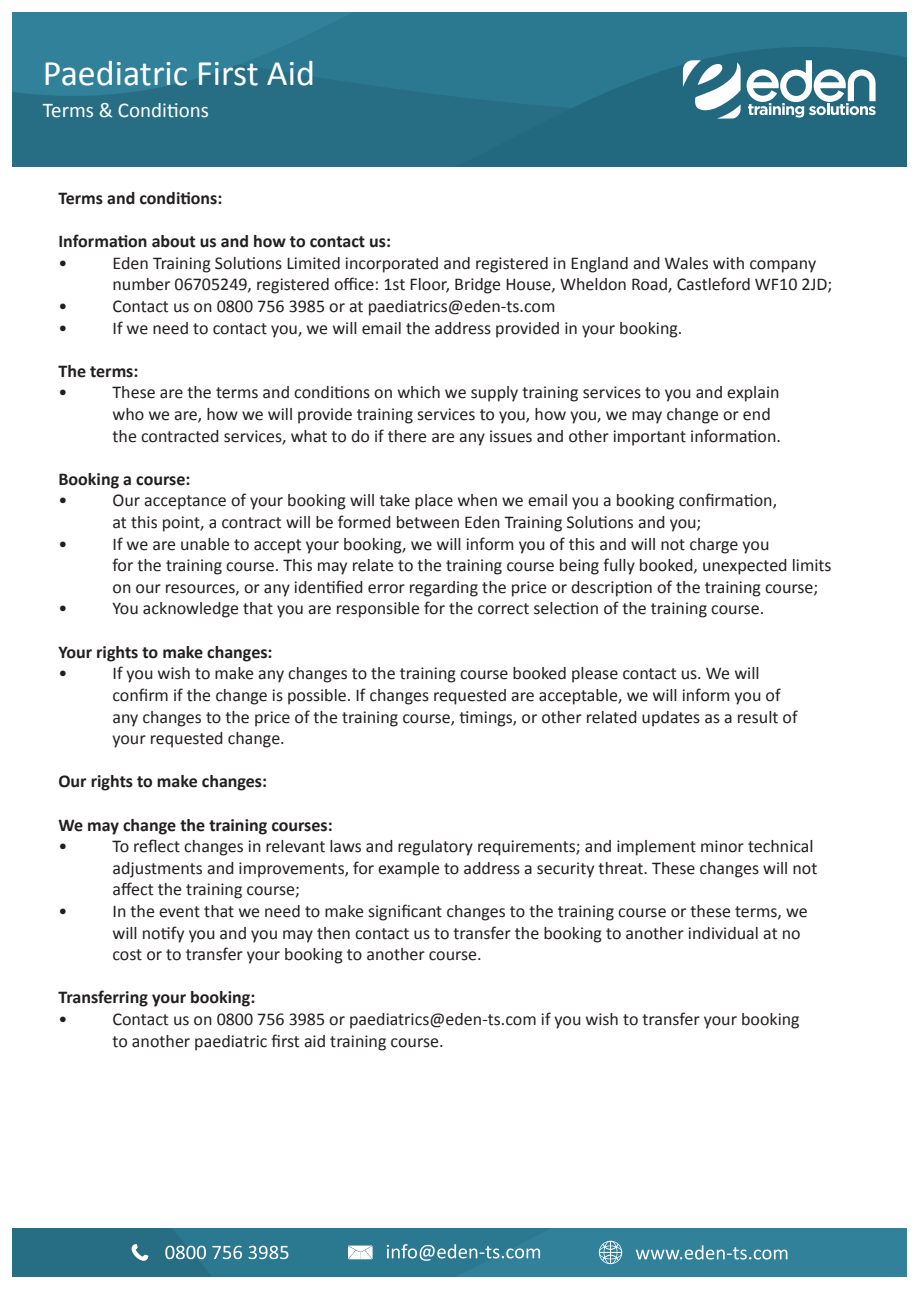
<style>
.page{position:relative;width:919px;height:1289px;background:#fff}
.page>*{position:absolute;margin:0;border:0;box-sizing:border-box;transform-origin:0 0}
.t1{font:36px "Calibri";color:#fff}
.t2{font:21px "Calibri";color:#fff}
.t3{font:18px/21.6px "Calibri";color:#231f20}
.t4{font:700 18px "Calibri";color:#231f20}
</style>
<div class="page">
<svg style="left:847px;top:13px;width:59px;height:153px;background:#256d84"></svg>
<svg style="left:13px;top:13px;width:834px;height:153px;background:#29738b"></svg>
<svg style="left:682px;top:60px;width:193px;height:59px"></svg>
<svg style="left:13px;top:1228px;width:893px;height:48px;background:#378098"></svg>
<h1 class="t1" style="left:43px;top:48px;width:273px">Paediatric First Aid</h1>
<p class="t2" style="left:43px;top:95px;width:168px">Terms &amp; Conditions</p>
<p class="t4" style="left:58px;top:185px;width:165px">Terms and conditions:</p>
<p class="t4" style="left:58px;top:228px;width:334px">Information about us and how to contact us:</p>
<p class="t3" style="left:58px;top:251px;width:10px">•</p>
<p class="t3" style="left:112px;top:251px;width:721px">Eden Training Solutions Limited incorporated and registered in England and Wales with company number 06705249, registered office: 1st Floor, Bridge House, Wheldon Road, Castleford WF10 2JD;</p>
<p class="t3" style="left:58px;top:294px;width:10px">•</p>
<p class="t3" style="left:112px;top:294px;width:444px">Contact us on 0800 756 3985 or at paediatrics@eden-ts.com</p>
<p class="t3" style="left:58px;top:316px;width:10px">•</p>
<p class="t3" style="left:112px;top:316px;width:571px">If we need to contact you, we will email the address provided in your booking.</p>
<p class="t4" style="left:58px;top:358px;width:81px">The terms:</p>
<p class="t3" style="left:58px;top:381px;width:10px">•</p>
<p class="t3" style="left:112px;top:381px;width:670px">These are the terms and conditions on which we supply training services to you and explain who we are, how we will provide training services to you, how you, we may change or end the contracted services, what to do if there are any issues and other important information.</p>
<p class="t4" style="left:58px;top:466px;width:133px">Booking a course:</p>
<p class="t3" style="left:58px;top:489px;width:10px">•</p>
<p class="t3" style="left:112px;top:489px;width:666px">Our acceptance of your booking will take place when we email you a booking confirmation, at this point, a contract will be formed between Eden Training Solutions and you;</p>
<p class="t3" style="left:58px;top:532px;width:10px">•</p>
<p class="t3" style="left:112px;top:532px;width:720px">If we are unable to accept your booking, we will inform you of this and will not charge you<br>for the training course. This may relate to the training course being fully booked, unexpected limits on our resources, or any identified error regarding the price or description of the training course;</p>
<p class="t3" style="left:58px;top:597px;width:10px">•</p>
<p class="t3" style="left:112px;top:597px;width:653px">You acknowledge that you are responsible for the correct selection of the training course.</p>
<p class="t4" style="left:58px;top:639px;width:215px">Your rights to make changes:</p>
<p class="t3" style="left:58px;top:662px;width:10px">•</p>
<p class="t3" style="left:112px;top:662px;width:686px">If you wish to make any changes to the training course booked please contact us. We will confirm if the change is possible. If changes requested are acceptable, we will inform you of any changes to the price of the training course, timings, or other related updates as a result of your requested change.</p>
<p class="t4" style="left:58px;top:768px;width:210px">Our rights to make changes:</p>
<p class="t4" style="left:58px;top:811px;width:276px">We may change the training courses:</p>
<p class="t3" style="left:58px;top:834px;width:10px">•</p>
<p class="t3" style="left:112px;top:834px;width:706px">To reflect changes in relevant laws and regulatory requirements; and implement minor technical adjustments and improvements, for example to address a security threat. These changes will not affect the training course;</p>
<p class="t3" style="left:58px;top:899px;width:10px">•</p>
<p class="t3" style="left:112px;top:899px;width:696px">In the event that we need to make significant changes to the training course or these terms, we will notify you and you may then contact us to transfer the booking to another individual at no cost or to transfer your booking to another course.</p>
<p class="t4" style="left:58px;top:984px;width:198px">Transferring your booking:</p>
<p class="t3" style="left:58px;top:1007px;width:10px">•</p>
<p class="t3" style="left:112px;top:1007px;width:688px">Contact us on 0800 756 3985 or paediatrics@eden-ts.com if you wish to transfer your booking to another paediatric first aid training course.</p>
</div>
